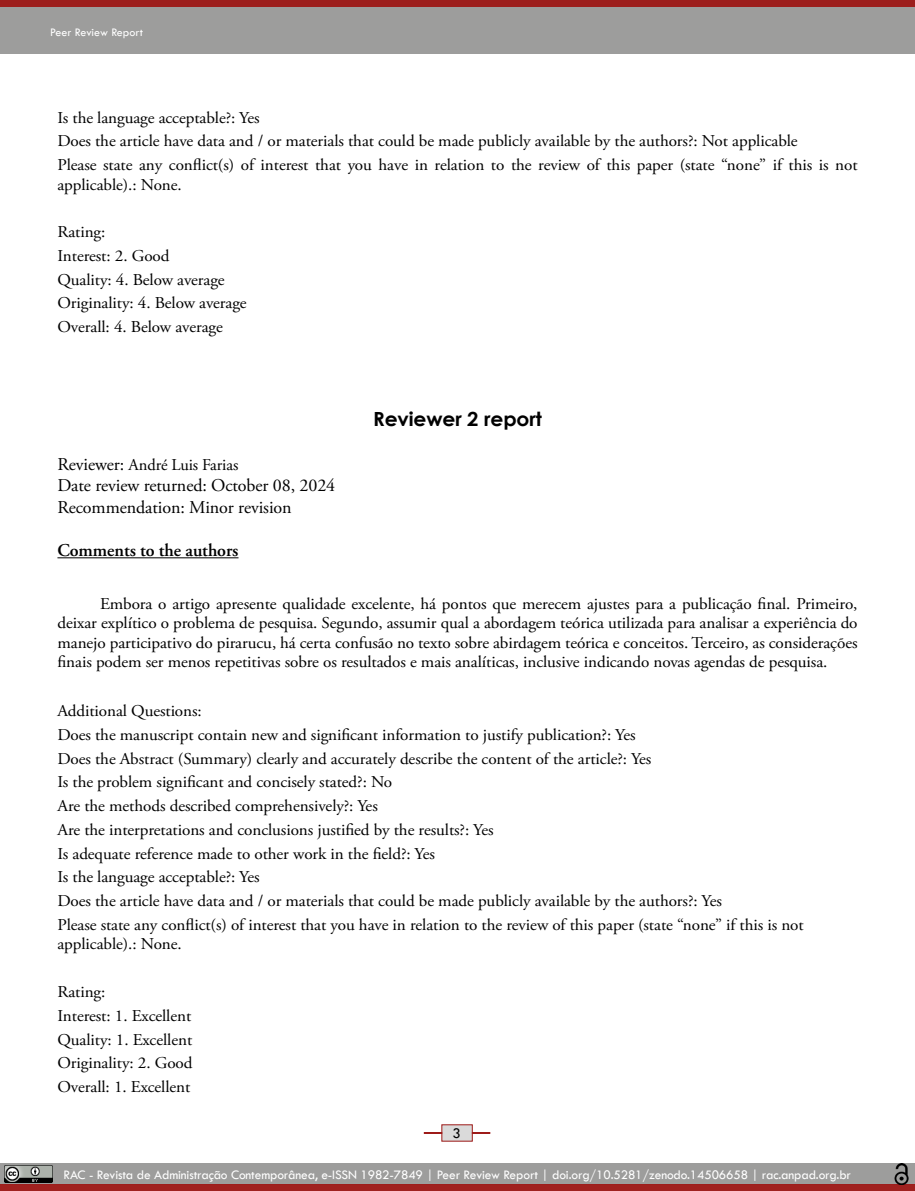
<style>
.page{position:relative;width:915px;height:1191px;background:#fff}
.page>*{position:absolute;margin:0;border:0;box-sizing:border-box;transform-origin:0 0}
.t1{font:700 19.5px "Century Gothic";letter-spacing:-.005em;color:#000;scale:1.04 1}
.t2{font:18px/21.6px "Adobe Garamond Pro";letter-spacing:-.005em;color:#000}
.t3{font:600 18px "Adobe Garamond Pro";letter-spacing:-.005em;color:#000}
.t4{font:16.5px/23.7px "Adobe Garamond Pro";letter-spacing:-.005em;color:#000;scale:1.04 1}
.t5{font:16.5px "Adobe Garamond Pro";letter-spacing:-.005em;color:#000}
.t6{font:15px "Tw Cen";color:#000}
.t7{font:13.5px "Tw Cen";letter-spacing:-.01em;color:#fff}
.t8{font:12px "Tw Cen";color:#fff}
.s1{font-size:18px}
</style>
<div class="page">
<div style="left:0;top:0;width:914px;height:54px;background:#9d9d9c"></div>
<div style="left:0;top:0;width:914px;height:7px;background:#9d1a18"></div>
<svg style="left:423px;top:1124px;width:68px;height:18px"></svg>
<div style="left:0;top:1163px;width:914px;height:21px;background:#9d9d9c"></div>
<div style="left:0;top:1184px;width:914px;height:7px;background:#a0211f"></div>
<img style="left:5px;top:1165px;width:47px;height:17px">
<img style="left:894px;top:1163px;width:14px;height:21px">
<hr style="left:57px;top:557px;width:181px;height:1px;background:#000">
<p class="t8" style="left:50px;top:25px;width:94px">Peer Review Report</p>
<p class="t4" style="left:57px;top:106px;width:770px">Is the language acceptable?: Yes<br>Does the article have data and / or materials that could be made publicly available by the authors?: Not applicable<br>Please state any conflict(s) of interest that you have in relation to the review of this paper (state “none” if this is not</p>
<p class="t4" style="left:57px;top:173px;width:121px">applicable).: None.</p>
<p class="t4" style="left:57px;top:221px;width:183px">Rating:<br>Interest: 2. Good<br>Quality: 4. Below average<br>Originality: 4. Below average<br>Overall: 4. Below average</p>
<p class="t5" style="left:57px;top:454px;width:182px"><span class="s1">Reviewer:</span> André Luis Farias</p>
<p class="t2" style="left:57px;top:475px;width:279px">Date review returned: October 08, 2024<br>Recommendation: Minor revision</p>
<p class="t3" style="left:57px;top:540px;width:182px">Comments to the authors</p>
<p class="t1" style="left:373px;top:404px;width:164px">Reviewer 2 report</p>
<p class="t4" style="left:57px;top:594px;width:770px;line-height:19.5px;text-align:justify;text-indent:43px">Embora o artigo apresente qualidade excelente, há pontos que merecem ajustes para a publicação final. Primeiro, deixar explítico o problema de pesquisa. Segundo, assumir qual a abordagem teórica utilizada para analisar a experiência do manejo participativo do pirarucu, há certa confusão no texto sobre abirdagem teórica e conceitos. Terceiro, as considerações finais podem ser menos repetitivas sobre os resultados e mais analíticas, inclusive indicando novas agendas de pesquisa.</p>
<p class="t4" style="left:57px;top:699px;width:718px">Additional Questions:<br>Does the manuscript contain new and significant information to justify publication?: Yes<br>Does the Abstract (Summary) clearly and accurately describe the content of the article?: Yes<br>Is the problem significant and concisely stated?: No<br>Are the methods described comprehensively?: Yes<br>Are the interpretations and conclusions justified by the results?: Yes<br>Is adequate reference made to other work in the field?: Yes<br>Is the language acceptable?: Yes<br>Does the article have data and / or materials that could be made publicly available by the authors?: Yes<br>Please state any conflict(s) of interest that you have in relation to the review of this paper (state “none” if this is not</p>
<p class="t4" style="left:57px;top:933px;width:121px">applicable).: None.</p>
<p class="t4" style="left:57px;top:980px;width:131px">Rating:<br>Interest: 1. Excellent<br>Quality: 1. Excellent<br>Originality: 2. Good<br>Overall: 1. Excellent</p>
<p class="t6" style="left:453px;top:1124px;width:10px">3</p>
<p class="t7" style="left:64px;top:1166px;width:788px">RAC - Revista de Administração Contemporânea, e-ISSN 1982-7849 | Peer Review Report | doi.org/10.5281/zenodo.14506658 | rac.anpad.org.br</p>
</div>
